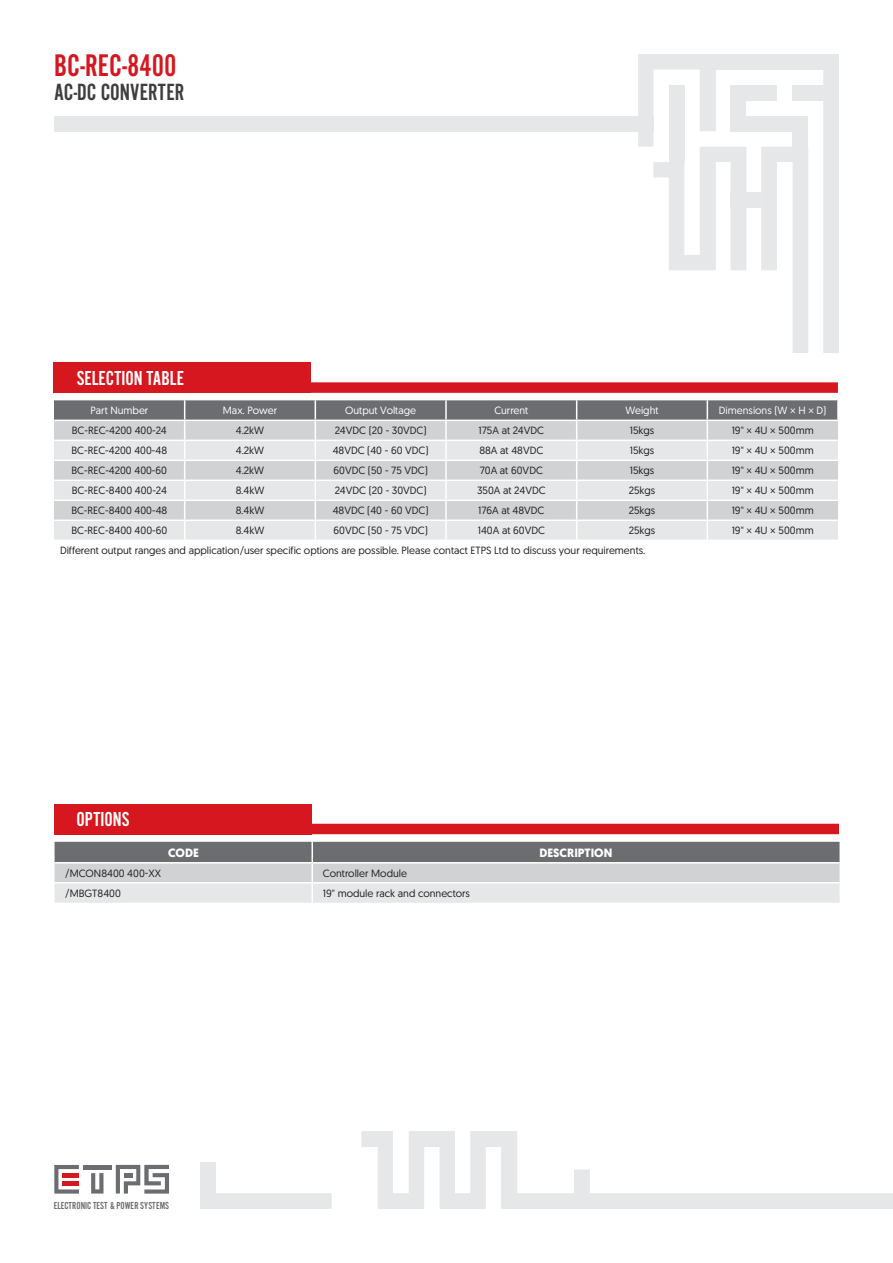
<style>
.page{position:relative;width:893px;height:1263px;background:#fff}
.page>*{position:absolute;margin:0;border:0;box-sizing:border-box;transform-origin:0 0}
.t1{font:32.55px "Alternate Got No 2 D";color:#d7171f}
.t2{font:24.3px "Alternate Got No 2 D";color:#3e3e3f}
.t3{font:21px "Alternate Got No 2 D";color:#fff}
.t4{font:700 12px "Geomanist";color:#fff}
.t5{font:10.5px "Geomanist";color:#231f20}
.t6{font:10.5px "Geomanist";color:#fff}
.t7{font:10.5px "Alternate Got No 2 D";color:#6c6d70}
</style>
<div class="page">
<svg style="left:91px;top:1173px;width:12px;height:20px"></svg>
<svg style="left:54px;top:1165px;width:25px;height:28px"></svg>
<hr style="left:62px;top:1173px;width:17px;height:4px;background:#d7171f">
<hr style="left:62px;top:1181px;width:17px;height:4px;background:#d7171f">
<hr style="left:83px;top:1165px;width:29px;height:4px;background:#6c6d70">
<svg style="left:116px;top:1165px;width:53px;height:28px"></svg>
<svg style="left:311px;top:382px;width:527px;height:11px;background:#d82129"></svg>
<div style="left:53px;top:363px;width:258px;height:30px;background:#d7171f"></div>
<svg style="left:54px;top:400px;width:784px;height:139px;background:#cecfd1"></svg>
<svg style="left:55px;top:842px;width:784px;height:61px;background:#b6b7b9"></svg>
<hr style="left:55px;top:882px;width:257px;height:1px;background:#fff">
<hr style="left:312px;top:882px;width:527px;height:1px;background:#fff">
<hr style="left:311px;top:883px;width:2px;height:20px;background:#fff">
<hr style="left:55px;top:862px;width:257px;height:1px;background:#fff">
<hr style="left:312px;top:862px;width:527px;height:1px;background:#fff">
<div style="left:312px;top:824px;width:527px;height:10px;background:#d7171f"></div>
<div style="left:54px;top:804px;width:258px;height:30px;background:#d7171f"></div>
<div style="left:730px;top:193px;width:31px;height:15px;background:#e6e7e9"></div>
<div style="left:793px;top:116px;width:15px;height:31px;background:#e6e7e9"></div>
<svg style="left:638px;top:54px;width:108px;height:216px"></svg>
<div style="left:669px;top:85px;width:15px;height:77px;background:#e6e7e9"></div>
<div style="left:823px;top:54px;width:16px;height:299px;background:#e6e7e9"></div>
<div style="left:54px;top:116px;width:599px;height:15px;background:#e6e7e9"></div>
<div style="left:730px;top:85px;width:47px;height:15px;background:#e6e7e9"></div>
<div style="left:792px;top:85px;width:44px;height:15px;background:#e6e7e9"></div>
<div style="left:716px;top:54px;width:123px;height:16px;background:#e6e7e9"></div>
<div style="left:730px;top:116px;width:78px;height:15px;background:#e6e7e9"></div>
<svg style="left:761px;top:147px;width:47px;height:206px"></svg>
<div style="left:215px;top:1193px;width:117px;height:16px;background:#e6e7e9"></div>
<div style="left:200px;top:1162px;width:15px;height:47px;background:#e6e7e9"></div>
<svg style="left:361px;top:1131px;width:532px;height:78px"></svg>
<p class="t1" style="left:54px;top:48px;width:124px">BC-REC-8400</p>
<p class="t2" style="left:54px;top:79px;width:132px">AC-DC CONVERTER</p>
<p class="t3" style="left:77px;top:367px;width:109px">SELECTION TABLE</p>
<p class="t6" style="left:90px;top:404px;width:59px">Part Number</p>
<p class="t6" style="left:223px;top:404px;width:56px">Max. Power</p>
<p class="t6" style="left:345px;top:404px;width:72px">Output Voltage</p>
<p class="t6" style="left:494px;top:404px;width:35px">Current</p>
<p class="t6" style="left:625px;top:404px;width:35px">Weight</p>
<p class="t6" style="left:719px;top:404px;width:109px">Dimensions (W × H × D)</p>
<p class="t5" style="left:72px;top:424px;width:96px">BC-REC-4200 400-24</p>
<p class="t5" style="left:236px;top:424px;width:30px">4.2kW</p>
<p class="t5" style="left:335px;top:424px;width:93px">24VDC (20 - 30VDC)</p>
<p class="t5" style="left:479px;top:424px;width:67px">175A at 24VDC</p>
<p class="t5" style="left:630px;top:424px;width:26px">15kgs</p>
<p class="t5" style="left:732px;top:424px;width:84px">19" × 4U × 500mm</p>
<p class="t5" style="left:72px;top:444px;width:97px">BC-REC-4200 400-48</p>
<p class="t5" style="left:236px;top:444px;width:30px">4.2kW</p>
<p class="t5" style="left:333px;top:444px;width:97px">48VDC (40 - 60 VDC)</p>
<p class="t5" style="left:479px;top:444px;width:65px">88A at 48VDC</p>
<p class="t5" style="left:630px;top:444px;width:26px">15kgs</p>
<p class="t5" style="left:732px;top:444px;width:84px">19" × 4U × 500mm</p>
<p class="t5" style="left:72px;top:464px;width:97px">BC-REC-4200 400-60</p>
<p class="t5" style="left:236px;top:464px;width:30px">4.2kW</p>
<p class="t5" style="left:333px;top:464px;width:96px">60VDC (50 - 75 VDC)</p>
<p class="t5" style="left:480px;top:464px;width:65px">70A at 60VDC</p>
<p class="t5" style="left:630px;top:464px;width:26px">15kgs</p>
<p class="t5" style="left:732px;top:464px;width:84px">19" × 4U × 500mm</p>
<p class="t5" style="left:72px;top:484px;width:97px">BC-REC-8400 400-24</p>
<p class="t5" style="left:236px;top:484px;width:30px">8.4kW</p>
<p class="t5" style="left:335px;top:484px;width:93px">24VDC (20 - 30VDC)</p>
<p class="t5" style="left:477px;top:484px;width:70px">350A at 24VDC</p>
<p class="t5" style="left:629px;top:484px;width:28px">25kgs</p>
<p class="t5" style="left:732px;top:484px;width:84px">19" × 4U × 500mm</p>
<p class="t5" style="left:71px;top:504px;width:97px">BC-REC-8400 400-48</p>
<p class="t5" style="left:236px;top:504px;width:30px">8.4kW</p>
<p class="t5" style="left:333px;top:504px;width:97px">48VDC (40 - 60 VDC)</p>
<p class="t5" style="left:478px;top:504px;width:68px">176A at 48VDC</p>
<p class="t5" style="left:629px;top:504px;width:28px">25kgs</p>
<p class="t5" style="left:732px;top:504px;width:84px">19" × 4U × 500mm</p>
<p class="t5" style="left:71px;top:524px;width:97px">BC-REC-8400 400-60</p>
<p class="t5" style="left:236px;top:524px;width:30px">8.4kW</p>
<p class="t5" style="left:333px;top:524px;width:96px">60VDC (50 - 75 VDC)</p>
<p class="t5" style="left:478px;top:524px;width:69px">140A at 60VDC</p>
<p class="t5" style="left:629px;top:524px;width:28px">25kgs</p>
<p class="t5" style="left:732px;top:524px;width:84px">19" × 4U × 500mm</p>
<p class="t5" style="left:60px;top:544px;width:587px">Different output ranges and application/user specific options are possible. Please contact ETPS Ltd to discuss your requirements.</p>
<p class="t3" style="left:77px;top:808px;width:54px">OPTIONS</p>
<p class="t4" style="left:168px;top:844px;width:32px">CODE</p>
<p class="t4" style="left:539px;top:844px;width:74px">DESCRIPTION</p>
<p class="t5" style="left:65px;top:866px;width:97px">/MCON8400 400-XX</p>
<p class="t5" style="left:323px;top:866px;width:86px">Controller Module</p>
<p class="t5" style="left:65px;top:886px;width:57px">/MBGT8400</p>
<p class="t5" style="left:323px;top:886px;width:149px">19" module rack and connectors</p>
<p class="t7" style="left:54px;top:1200px;width:117px">ELECTRONIC TEST &amp; POWER SYSTEMS</p>
</div>
